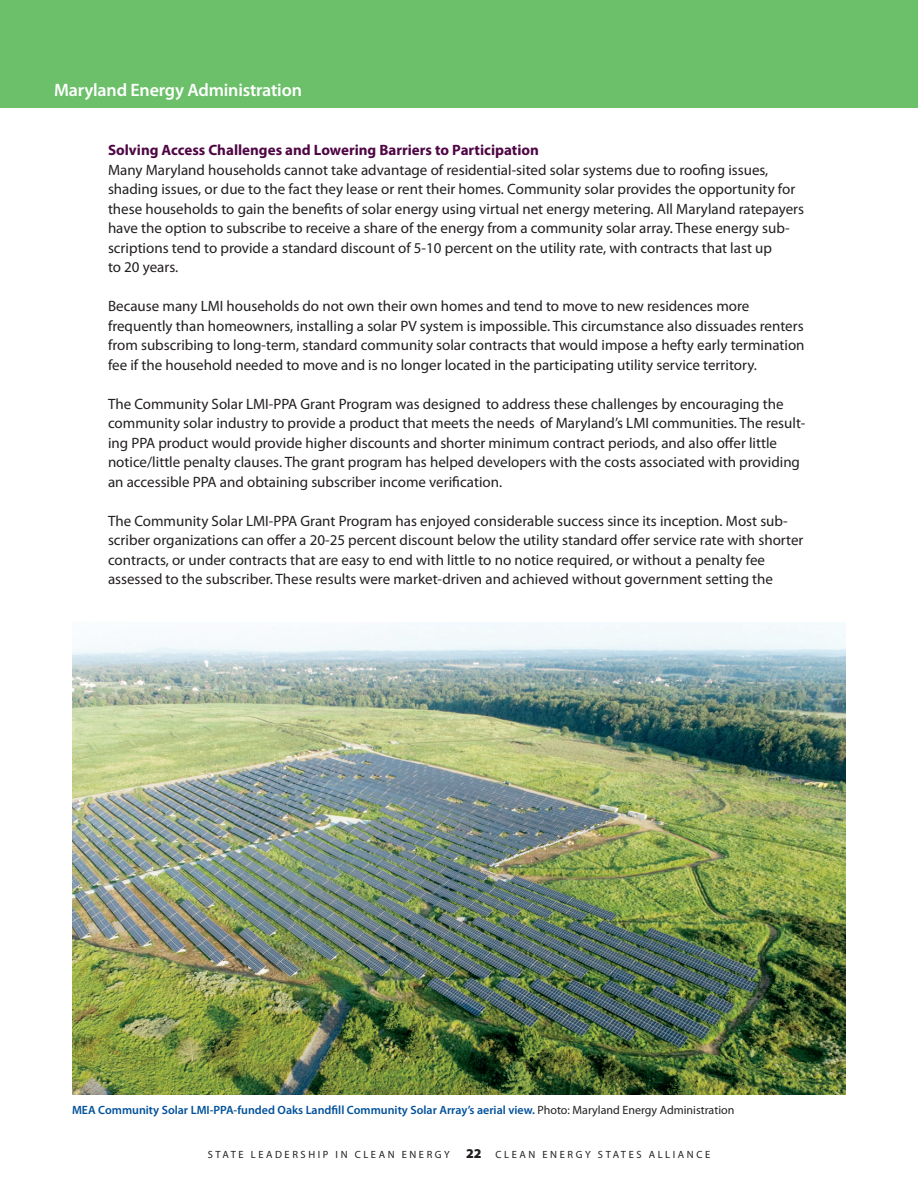
<style>
.page{position:relative;width:918px;height:1188px;background:#fff}
.page>*{position:absolute;margin:0;border:0;box-sizing:border-box;transform-origin:0 0}
.t1{font:600 18px "Myriad Pro";letter-spacing:-.01em;color:#fff}
.t2{font:15px/19.5px "Myriad Pro";color:#231f20}
.t3{font:700 15px "Myriad Pro";color:#4e0644}
.t4{font:600 12px "Myriad Pro";color:#01519b}
.t5{font:10.5px "Myriad Pro";letter-spacing:.245em;color:#231f20}
.s1{font-weight:400;color:#231f20}
.s2{font-weight:900;font-size:13.5px}
</style>
<div class="page">
<div style="left:0;top:0;width:918px;height:108px;background:#6bc069"></div>
<img style="left:72px;top:623px;width:774px;height:471px">
<p class="t1" style="left:54px;top:79px;width:250px">Maryland Energy Administration</p>
<p class="t3" style="left:108px;top:141px;width:432px">Solving Access Challenges and Lowering Barriers to Participation</p>
<p class="t2" style="left:108px;top:160px;width:698px">Many Maryland households cannot take advantage of residential-sited solar systems due to roofing issues, shading issues, or due to the fact they lease or rent their homes. Community solar provides the opportunity for these households to gain the benefits of solar energy using virtual net energy metering. All Maryland ratepayers have the option to subscribe to receive a share of the energy from a community solar array. These energy sub&shy;scriptions tend to provide a standard discount of 5-10 percent on the utility rate, with contracts that last up<br>to 20 years.</p>
<p class="t2" style="left:108px;top:296px;width:698px">Because many LMI households do not own their own homes and tend to move to new residences more frequently than homeowners, installing a solar PV system is impossible. This circumstance also dissuades renters from subscribing to long-term, standard community solar contracts that would impose a hefty early termination fee if the household needed to move and is no longer located in the participating utility service territory.</p>
<p class="t2" style="left:108px;top:394px;width:699px">The Community Solar LMI-PPA Grant Program was designed to address these challenges by encouraging the community solar industry to provide a product that meets the needs of Maryland’s LMI communities. The result&shy;ing PPA product would provide higher discounts and shorter minimum contract periods, and also offer little notice/little penalty clauses. The grant program has helped developers with the costs associated with providing an accessible PPA and obtaining subscriber income verification.</p>
<p class="t2" style="left:108px;top:511px;width:697px">The Community Solar LMI-PPA Grant Program has enjoyed considerable success since its inception. Most sub&shy;scriber organizations can offer a 20-25 percent discount below the utility standard offer service rate with shorter contracts, or under contracts that are easy to end with little to no notice required, or without a penalty fee assessed to the subscriber. These results were market-driven and achieved without government setting the</p>
<p class="t4" style="left:72px;top:1103px;width:664px">MEA Community Solar LMI-PPA-funded Oaks Landfill Community Solar Array’s aerial view. <span class="s1">Photo: Maryland Energy Administration</span></p>
<p class="t5" style="left:208px;top:1148px;width:275px">STATE LEADERSHIP IN CLEAN ENERGY <span class="s2">22</span></p>
<p class="t5" style="left:496px;top:1148px;width:216px">CLEAN ENERGY STATES ALLIANCE</p>
</div>
